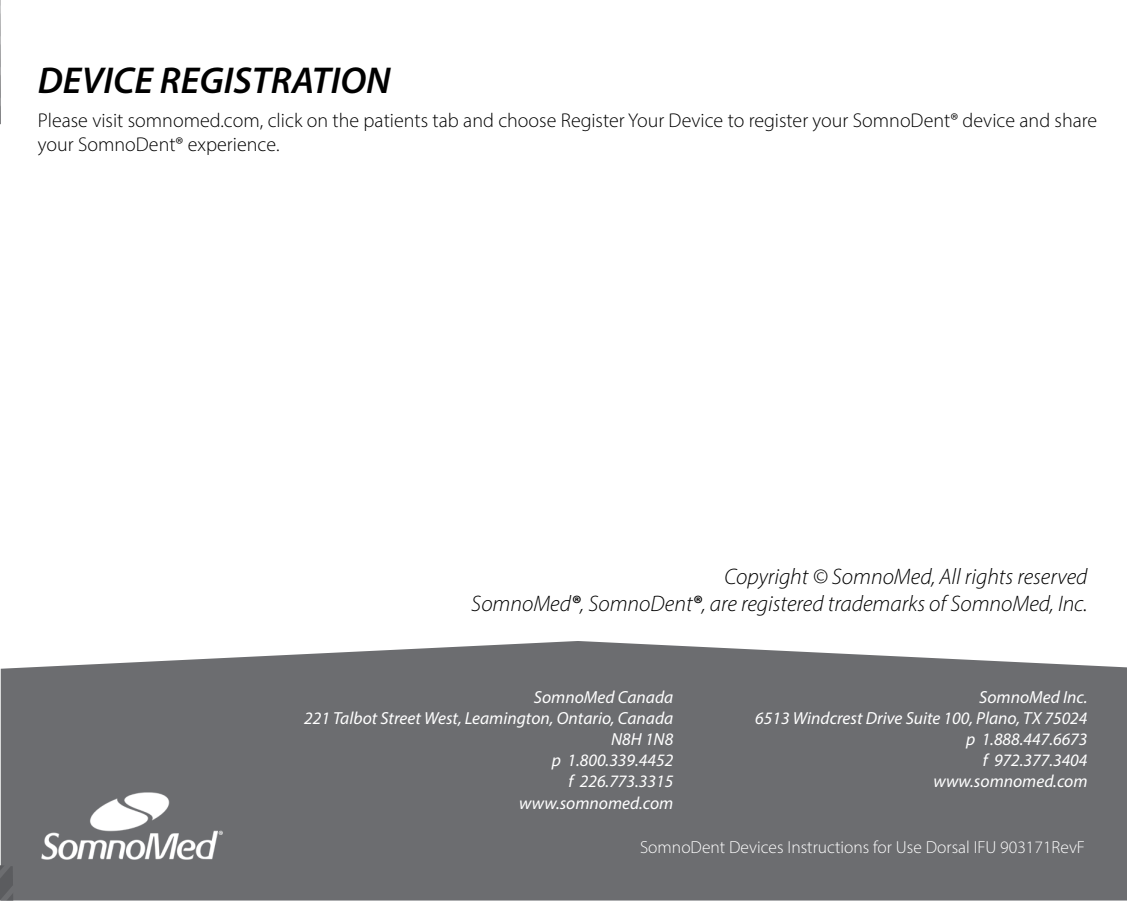
<style>
.page{position:relative;width:1127px;height:902px;background:#fff}
.page>*{position:absolute;margin:0;border:0;box-sizing:border-box;transform-origin:0 0}
.t1{font:italic 600 37.5px "Myriad Pro";color:#000}
.t2{font:italic 300 22.5px/27px "Myriad Pro";color:#000;text-align:right}
.t3{font:300 20px/24px "Myriad Pro";color:#000}
.t4{font:italic 17.5px/21px "Myriad Pro";color:#fff;text-align:right}
.t5{font:300 17.5px "Myriad Pro";color:#fff}
.s1{font-weight:600}
</style>
<div class="page">
<div style="left:1px;top:641px;width:1125px;height:259px;background:#6c6d70"></div>
<img style="left:38px;top:792px;width:189px;height:68px">
<svg style="left:0;top:0;width:1px;height:125px"></svg>
<svg style="left:0;top:823px;width:13px;height:78px"></svg>
<h1 class="t1" style="left:38px;top:56px;width:354px">DEVICE REGISTRATION</h1>
<p class="t3" style="left:38px;top:108px;width:1060px">Please visit somnomed.com, click on the patients tab and choose Register Your Device to register your SomnoDent® device and share your SomnoDent® experience.</p>
<p class="t2" style="left:471px;top:562px;width:618px">Copyright © SomnoMed, All rights reserved<br>SomnoMed<span class="s1">®</span>, SomnoDent<span class="s1">®</span>, are registered trademarks of SomnoMed, Inc.</p>
<p class="t4" style="left:304px;top:686px;width:370px">SomnoMed Canada<br>221 Talbot Street West, Leamington, Ontario, Canada<br>N8H 1N8<br>p 1.800.339.4452<br>f 226.773.3315<br>www.somnomed.com</p>
<p class="t5" style="left:640px;top:836px;width:446px">SomnoDent Devices Instructions for Use Dorsal IFU 903171RevF</p>
<p class="t4" style="left:755px;top:686px;width:334px">SomnoMed Inc.<br>6513 Windcrest Drive Suite 100, Plano, TX 75024 p 1.888.447.6673<br>f 972.377.3404<br>www.somnomed.com</p>
</div>
